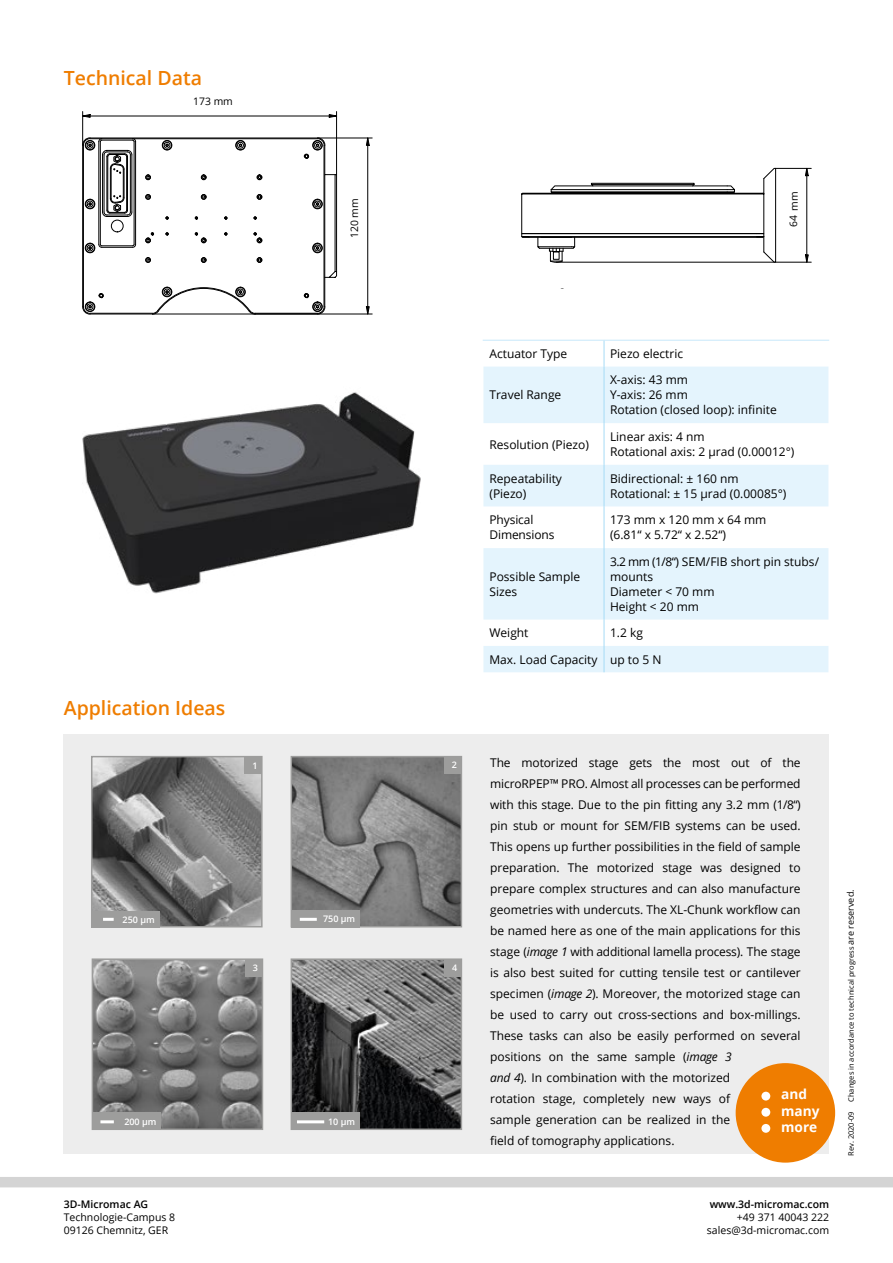
<style>
.page{position:relative;width:893px;height:1263px;background:#fff}
.page>*{position:absolute;margin:0;border:0;box-sizing:border-box;transform-origin:0 0}
.t1{font:600 19.5px "Open Sans";color:#ef7d00}
.t2{font:700 13.65px/16.4px "Open Sans";color:#fff}
.t3{font:12px/21px "Open Sans";color:#000}
.t4{font:10.5px/12.6px "Open Sans";color:#000}
.t5{font:600 10.5px "Open Sans";color:#000}
.t6{font:10.35px "Open Sans";letter-spacing:-.005em;color:#000}
.t7{font:600 9px "Open Sans";color:#fff}
.t8{font:7.5px "Open Sans";color:#000}
.s1{font-style:italic}
.s2{font-size:9px}
</style>
<div class="page">
<div style="left:0;top:1177px;width:893px;height:10px;background:#d4d4d4"></div>
<svg style="left:483px;top:367px;width:345px;height:305px;fill:#e4f4fd"></svg>
<svg style="left:604px;top:341px;width:1px;height:26px"></svg>
<hr style="left:604px;top:367px;width:1px;height:56px;background:#a6dbf6">
<hr style="left:604px;top:423px;width:1px;height:42px;background:#a6dbf6">
<hr style="left:604px;top:465px;width:1px;height:41px;background:#a6dbf6">
<hr style="left:604px;top:506px;width:1px;height:42px;background:#a6dbf6">
<hr style="left:604px;top:548px;width:1px;height:72px;background:#a6dbf6">
<svg style="left:604px;top:620px;width:1px;height:52px"></svg>
<hr style="left:483px;top:340px;width:121px;height:1px;background:#c7e8fa">
<hr style="left:604px;top:340px;width:225px;height:1px;background:#c7e8fa">
<hr style="left:152px;top:314px;width:103px;height:1px;background:#000">
<hr style="left:133px;top:138px;width:184px;height:1px;background:#000">
<hr style="left:324px;top:145px;width:1px;height:162px;background:#000">
<hr style="left:255px;top:313px;width:62px;height:1px;background:#000">
<hr style="left:90px;top:314px;width:62px;height:1px;background:#000">
<hr style="left:90px;top:313px;width:62px;height:1px;background:#000">
<hr style="left:82px;top:145px;width:1px;height:162px;background:#000">
<hr style="left:83px;top:145px;width:1px;height:162px;background:#000">
<hr style="left:100px;top:142px;width:1px;height:102px;background:#000">
<hr style="left:102px;top:246px;width:31px;height:1px;background:#000">
<hr style="left:134px;top:142px;width:1px;height:102px;background:#000">
<hr style="left:99px;top:142px;width:1px;height:102px;background:#000">
<hr style="left:102px;top:247px;width:31px;height:1px;background:#000">
<svg style="left:132px;top:244px;width:4px;height:4px"></svg>
<hr style="left:135px;top:142px;width:1px;height:102px;background:#000">
<div style="left:111px;top:220px;width:12px;height:12px;border:1px solid #000;border-radius:50%"></div>
<svg style="left:146px;top:175px;width:5px;height:5px"></svg>
<svg style="left:146px;top:194px;width:5px;height:5px"></svg>
<svg style="left:146px;top:257px;width:5px;height:6px"></svg>
<svg style="left:201px;top:175px;width:5px;height:5px"></svg>
<svg style="left:201px;top:194px;width:5px;height:5px"></svg>
<svg style="left:201px;top:257px;width:5px;height:6px"></svg>
<svg style="left:257px;top:175px;width:5px;height:5px"></svg>
<svg style="left:257px;top:194px;width:5px;height:5px"></svg>
<svg style="left:257px;top:257px;width:5px;height:6px"></svg>
<svg style="left:82px;top:293px;width:21px;height:21px"></svg>
<svg style="left:85px;top:243px;width:17px;height:10px"></svg>
<svg style="left:82px;top:138px;width:54px;height:79px"></svg>
<svg style="left:162px;top:140px;width:10px;height:11px"></svg>
<svg style="left:235px;top:140px;width:11px;height:11px"></svg>
<svg style="left:304px;top:138px;width:21px;height:21px"></svg>
<svg style="left:312px;top:174px;width:25px;height:104px"></svg>
<svg style="left:304px;top:293px;width:21px;height:21px"></svg>
<svg style="left:152px;top:287px;width:103px;height:27px"></svg>
<svg style="left:146px;top:233px;width:8px;height:10px"></svg>
<svg style="left:254px;top:233px;width:8px;height:10px"></svg>
<svg style="left:195px;top:233px;width:11px;height:10px"></svg>
<svg style="left:83px;top:114px;width:7px;height:4px"></svg>
<svg style="left:329px;top:114px;width:9px;height:4px"></svg>
<hr style="left:90px;top:116px;width:239px;height:1px;background:#000">
<hr style="left:336px;top:112px;width:1px;height:63px;background:#000">
<hr style="left:82px;top:112px;width:1px;height:33px;background:#000">
<svg style="left:366px;top:137px;width:3px;height:9px"></svg>
<svg style="left:366px;top:306px;width:4px;height:8px"></svg>
<hr style="left:367px;top:145px;width:1px;height:162px;background:#000">
<hr style="left:318px;top:138px;width:54px;height:1px;background:#000">
<hr style="left:255px;top:314px;width:62px;height:1px;background:#000">
<hr style="left:318px;top:314px;width:54px;height:1px;background:#000">
<img style="left:82px;top:392px;width:339px;height:202px">
<div style="left:64px;top:733px;width:765px;height:420px;background:#ededed"></div>
<img style="left:294px;top:759px;width:165px;height:165px">
<div style="left:291px;top:756px;width:171px;height:171px;border:2px solid #9d9d9c"></div>
<div style="left:444px;top:756px;width:17px;height:17px;background:#9d9d9c"></div>
<div style="left:291px;top:910px;width:68px;height:17px;background:#9d9d9c"></div>
<img style="left:94px;top:759px;width:166px;height:165px">
<div style="left:91px;top:756px;width:172px;height:171px;border:2px solid #9d9d9c"></div>
<div style="left:245px;top:757px;width:17px;height:17px;background:#9d9d9c"></div>
<div style="left:91px;top:911px;width:68px;height:16px;background:#9d9d9c"></div>
<svg style="left:103px;top:918px;width:11px;height:3px"></svg>
<div style="left:736px;top:1063px;width:99px;height:99px;background:#ef7d00;border-radius:50%"></div>
<div style="left:761px;top:1092px;width:9px;height:8px;background:#fff;border-radius:50%"></div>
<div style="left:761px;top:1108px;width:9px;height:9px;background:#fff;border-radius:50%"></div>
<div style="left:761px;top:1124px;width:9px;height:9px;background:#fff;border-radius:50%"></div>
<img style="left:95px;top:961px;width:165px;height:166px">
<div style="left:92px;top:958px;width:171px;height:172px;border:2px solid #9d9d9c"></div>
<div style="left:93px;top:1112px;width:68px;height:17px;background:#9d9d9c"></div>
<div style="left:245px;top:959px;width:17px;height:17px;background:#9d9d9c"></div>
<img style="left:294px;top:961px;width:165px;height:166px">
<div style="left:291px;top:958px;width:171px;height:172px;border:2px solid #9d9d9c"></div>
<div style="left:444px;top:959px;width:17px;height:17px;background:#9d9d9c"></div>
<div style="left:291px;top:1113px;width:68px;height:17px;background:#9d9d9c"></div>
<hr style="left:297px;top:1120px;width:27px;height:3px;background:#fff">
<svg style="left:521px;top:168px;width:255px;height:95px"></svg>
<div style="left:591px;top:183px;width:103px;height:2px;border:1px solid #000"></div>
<svg style="left:805px;top:167px;width:4px;height:9px"></svg>
<svg style="left:805px;top:255px;width:4px;height:7px"></svg>
<hr style="left:806px;top:176px;width:1px;height:79px;background:#000">
<hr style="left:776px;top:168px;width:35px;height:1px;background:#000">
<hr style="left:556px;top:262px;width:255px;height:1px;background:#000">
<hr style="left:300px;top:918px;width:17px;height:3px;background:#fff">
<hr style="left:100px;top:1120px;width:14px;height:3px;background:#fff">
<h1 class="t1" style="left:64px;top:64px;width:140px">Technical Data</h1>
<p class="t6" style="left:193px;top:95px;width:41px">173 mm</p>
<p class="t6" style="left:347px;top:238px;width:41px;rotate:-90deg">120 mm</p>
<p class="t6" style="left:787px;top:227px;width:37px;rotate:-90deg">64 mm</p>
<p class="t3" style="left:489px;top:343px;width:79px">Actuator Type</p>
<p class="t3" style="left:610px;top:343px;width:75px">Piezo electric</p>
<p class="t3" style="left:489px;top:384px;width:73px">Travel Range</p>
<p class="t3" style="left:610px;top:372px;width:168px;line-height:15px">X-axis: 43 mm<br>Y-axis: 26 mm<br>Rotation (closed loop): infinite</p>
<p class="t3" style="left:489px;top:433px;width:101px">Resolution (Piezo)</p>
<p class="t3" style="left:610px;top:429px;width:186px;line-height:15px">Linear axis: 4 nm<br>Rotational axis: 2 µrad (0.00012°)</p>
<p class="t3" style="left:489px;top:471px;width:74px;line-height:15px">Repeatability (Piezo)</p>
<p class="t3" style="left:610px;top:471px;width:178px;line-height:15px">Bidirectional: ± 160 nm<br>Rotational: ± 15 µrad (0.00085°)</p>
<p class="t3" style="left:489px;top:512px;width:67px;line-height:15px">Physical<br>Dimensions</p>
<p class="t3" style="left:610px;top:512px;width:158px;line-height:15px">173 mm x 120 mm x 64 mm (6.81“ x 5.72“ x 2.52“)</p>
<p class="t3" style="left:489px;top:569px;width:92px;line-height:15px">Possible Sample<br>Sizes</p>
<p class="t3" style="left:610px;top:554px;width:211px;line-height:15px">3.2 mm (1/8“) SEM/FIB short pin stubs/ mounts<br>Diameter &lt; 70 mm<br>Height &lt; 20 mm</p>
<p class="t3" style="left:489px;top:622px;width:41px">Weight</p>
<p class="t3" style="left:489px;top:619px;width:174px;line-height:26.4px;text-indent:121px">1.2 kg<br>Max. Load Capacity up to 5 N</p>
<h1 class="t1" style="left:64px;top:694px;width:163px">Application Ideas</h1>
<p class="t7" style="left:123px;top:913px;width:34px">250 µm</p>
<p class="t7" style="left:124px;top:1115px;width:34px">200 µm</p>
<p class="t7" style="left:252px;top:759px;width:7px">1</p>
<p class="t7" style="left:323px;top:913px;width:34px">750 µm</p>
<p class="t7" style="left:452px;top:759px;width:7px">2</p>
<p class="t7" style="left:253px;top:962px;width:7px">3</p>
<p class="t7" style="left:452px;top:962px;width:7px">4</p>
<p class="t7" style="left:328px;top:1115px;width:28px">10 µm</p>
<p class="t3" style="left:490px;top:752px;width:312px">The motorized stage gets the most out of the microRPEP™ PRO. Almost all processes can be performed with this stage. Due to the pin fitting any 3.2 mm (1/8“) pin stub or mount for SEM/FIB systems can be used.<br>This opens up further possibilities in the field of sample preparation. The motorized stage was designed to prepare complex structures and can also manufacture geometries with undercuts. The XL-Chunk workflow can be named here as one of the main applications for this stage (<span class="s1">image 1</span> with additional lamella process). The stage is also best suited for cutting tensile test or cantilever specimen (<span class="s1">image 2</span>). Moreover, the motorized stage can be used to carry out cross-sections and box-millings.<br>These tasks can also be easily performed on several positions on the same sample (<span class="s1">image 3<br>and 4</span>). In combination with the motorized<br>rotation stage, completely new ways of<br>sample generation can be realized in the<br>field of tomography applications.</p>
<p class="t2" style="left:781px;top:1086px;width:40px">and many more</p>
<p class="t8" style="left:846px;top:1156px;width:268px;rotate:-90deg">Rev. 2020-09 Changes in accordance to technical progress <span class="s2">are reserved.</span></p>
<p class="t5" style="left:64px;top:1197px;width:86px">3D-Micromac AG</p>
<p class="t4" style="left:64px;top:1211px;width:113px">Technologie-Campus 8<br>09126 Chemnitz, GER</p>
<p class="t5" style="left:710px;top:1197px;width:121px">www.3d-micromac.com</p>
<p class="t4" style="left:707px;top:1211px;width:124px;text-align:right">+49 371 40043 222 sales@3d-micromac.com</p>
</div>
